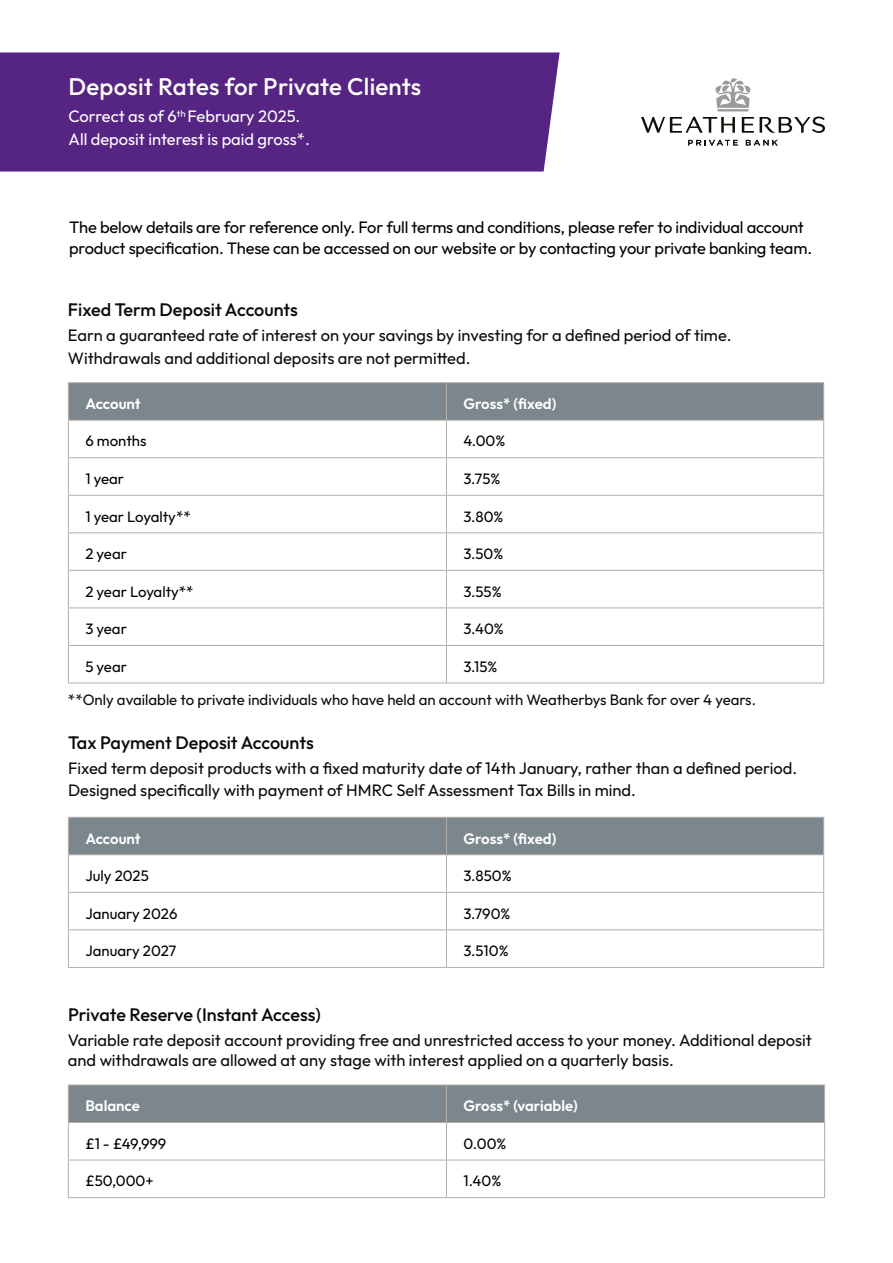
<style>
.page{position:relative;width:893px;height:1263px;background:#fff}
.page>*{position:absolute;margin:0;border:0;box-sizing:border-box;transform-origin:0 0}
.t1{font:500 24px "Outfit";letter-spacing:.01em;color:#fff}
.t2{font:500 18px "Outfit";color:#0e0a08}
.t3{font:16.5px/22.5px "Outfit";color:#0e0a08}
.t4{font:16.5px/21px "Outfit";letter-spacing:-.01em;color:#000}
.t5{font:16.5px/22.5px "Outfit";color:#fff}
.t6{font:15px "Outfit";color:#000}
.t7{font:15px "Outfit";color:#0e0a08}
.t8{font:600 15px "Outfit";color:#fff}
</style>
<div class="page">
<svg style="left:760px;top:117px;width:65px;height:16px"></svg>
<svg style="left:641px;top:117px;width:94px;height:16px"></svg>
<svg style="left:742px;top:117px;width:12px;height:16px"></svg>
<hr style="left:717px;top:109px;width:32px;height:2px;background:#9c9a9c">
<svg style="left:715px;top:78px;width:35px;height:30px"></svg>
<svg style="left:688px;top:140px;width:50px;height:6px"></svg>
<svg style="left:746px;top:140px;width:32px;height:5px"></svg>
<div style="left:0;top:52px;width:560px;height:120px;background:#562483"></div>
<div style="left:69px;top:383px;width:754px;height:37px;background:#7c868d"></div>
<hr style="left:68px;top:382px;width:378px;height:1px;background:#b5aeab">
<hr style="left:68px;top:383px;width:1px;height:37px;background:#b5aeab">
<hr style="left:446px;top:382px;width:378px;height:1px;background:#b5aeab">
<hr style="left:446px;top:383px;width:1px;height:37px;background:#b5aeab">
<hr style="left:823px;top:383px;width:1px;height:37px;background:#b5aeab">
<hr style="left:68px;top:420px;width:378px;height:1px;background:#b5aeab">
<hr style="left:68px;top:420px;width:1px;height:37px;background:#b5aeab">
<hr style="left:446px;top:420px;width:378px;height:1px;background:#b5aeab">
<hr style="left:446px;top:420px;width:1px;height:37px;background:#b5aeab">
<hr style="left:823px;top:420px;width:1px;height:37px;background:#b5aeab">
<hr style="left:68px;top:457px;width:378px;height:1px;background:#b5aeab">
<hr style="left:68px;top:458px;width:1px;height:37px;background:#b5aeab">
<hr style="left:446px;top:457px;width:378px;height:1px;background:#b5aeab">
<hr style="left:446px;top:458px;width:1px;height:37px;background:#b5aeab">
<hr style="left:823px;top:458px;width:1px;height:37px;background:#b5aeab">
<hr style="left:68px;top:495px;width:378px;height:1px;background:#b5aeab">
<hr style="left:68px;top:496px;width:1px;height:36px;background:#b5aeab">
<hr style="left:446px;top:495px;width:378px;height:1px;background:#b5aeab">
<hr style="left:446px;top:496px;width:1px;height:36px;background:#b5aeab">
<hr style="left:823px;top:496px;width:1px;height:36px;background:#b5aeab">
<hr style="left:68px;top:532px;width:378px;height:1px;background:#b5aeab">
<hr style="left:68px;top:533px;width:1px;height:37px;background:#b5aeab">
<hr style="left:446px;top:532px;width:378px;height:1px;background:#b5aeab">
<hr style="left:446px;top:533px;width:1px;height:37px;background:#b5aeab">
<hr style="left:823px;top:533px;width:1px;height:37px;background:#b5aeab">
<hr style="left:68px;top:570px;width:378px;height:1px;background:#b5aeab">
<hr style="left:68px;top:571px;width:1px;height:36px;background:#b5aeab">
<hr style="left:446px;top:570px;width:378px;height:1px;background:#b5aeab">
<hr style="left:446px;top:571px;width:1px;height:36px;background:#b5aeab">
<hr style="left:823px;top:571px;width:1px;height:36px;background:#b5aeab">
<hr style="left:68px;top:607px;width:378px;height:1px;background:#b5aeab">
<hr style="left:68px;top:608px;width:1px;height:37px;background:#b5aeab">
<hr style="left:446px;top:607px;width:378px;height:1px;background:#b5aeab">
<hr style="left:446px;top:608px;width:1px;height:37px;background:#b5aeab">
<hr style="left:823px;top:608px;width:1px;height:37px;background:#b5aeab">
<hr style="left:68px;top:645px;width:378px;height:1px;background:#b5aeab">
<hr style="left:68px;top:646px;width:1px;height:37px;background:#b5aeab">
<hr style="left:446px;top:645px;width:378px;height:1px;background:#b5aeab">
<hr style="left:446px;top:646px;width:1px;height:37px;background:#b5aeab">
<hr style="left:823px;top:646px;width:1px;height:37px;background:#b5aeab">
<hr style="left:68px;top:683px;width:378px;height:1px;background:#b5aeab">
<hr style="left:446px;top:683px;width:378px;height:1px;background:#b5aeab">
<div style="left:69px;top:818px;width:754px;height:36px;background:#7c868d"></div>
<hr style="left:68px;top:817px;width:378px;height:1px;background:#b5aeab">
<hr style="left:68px;top:818px;width:1px;height:36px;background:#b5aeab">
<hr style="left:446px;top:817px;width:378px;height:1px;background:#b5aeab">
<hr style="left:446px;top:818px;width:1px;height:36px;background:#b5aeab">
<hr style="left:823px;top:818px;width:1px;height:36px;background:#b5aeab">
<hr style="left:68px;top:854px;width:378px;height:1px;background:#b5aeab">
<hr style="left:68px;top:855px;width:1px;height:37px;background:#b5aeab">
<hr style="left:446px;top:854px;width:378px;height:1px;background:#b5aeab">
<hr style="left:446px;top:855px;width:1px;height:37px;background:#b5aeab">
<hr style="left:823px;top:855px;width:1px;height:37px;background:#b5aeab">
<hr style="left:68px;top:892px;width:378px;height:1px;background:#b5aeab">
<hr style="left:68px;top:893px;width:1px;height:36px;background:#b5aeab">
<hr style="left:446px;top:892px;width:378px;height:1px;background:#b5aeab">
<hr style="left:446px;top:893px;width:1px;height:36px;background:#b5aeab">
<hr style="left:823px;top:893px;width:1px;height:36px;background:#b5aeab">
<hr style="left:68px;top:929px;width:378px;height:1px;background:#b5aeab">
<hr style="left:68px;top:930px;width:1px;height:37px;background:#b5aeab">
<hr style="left:446px;top:929px;width:378px;height:1px;background:#b5aeab">
<hr style="left:446px;top:930px;width:1px;height:37px;background:#b5aeab">
<hr style="left:823px;top:930px;width:1px;height:37px;background:#b5aeab">
<hr style="left:68px;top:967px;width:378px;height:1px;background:#b5aeab">
<hr style="left:446px;top:967px;width:378px;height:1px;background:#b5aeab">
<div style="left:69px;top:1085px;width:755px;height:37px;background:#7c868d"></div>
<hr style="left:68px;top:1084px;width:378px;height:1px;background:#b5aeab">
<hr style="left:68px;top:1085px;width:1px;height:37px;background:#b5aeab">
<hr style="left:446px;top:1084px;width:379px;height:1px;background:#b5aeab">
<hr style="left:446px;top:1085px;width:1px;height:37px;background:#b5aeab">
<hr style="left:824px;top:1085px;width:1px;height:37px;background:#b5aeab">
<hr style="left:68px;top:1122px;width:378px;height:1px;background:#b5aeab">
<hr style="left:68px;top:1123px;width:1px;height:37px;background:#b5aeab">
<hr style="left:446px;top:1122px;width:379px;height:1px;background:#b5aeab">
<hr style="left:446px;top:1123px;width:1px;height:37px;background:#b5aeab">
<hr style="left:824px;top:1123px;width:1px;height:37px;background:#b5aeab">
<hr style="left:68px;top:1160px;width:378px;height:1px;background:#b5aeab">
<hr style="left:68px;top:1160px;width:1px;height:37px;background:#b5aeab">
<hr style="left:446px;top:1160px;width:379px;height:1px;background:#b5aeab">
<hr style="left:446px;top:1160px;width:1px;height:37px;background:#b5aeab">
<hr style="left:824px;top:1160px;width:1px;height:37px;background:#b5aeab">
<hr style="left:68px;top:1197px;width:378px;height:1px;background:#b5aeab">
<hr style="left:446px;top:1197px;width:379px;height:1px;background:#b5aeab">
<h1 class="t1" style="left:69px;top:77px;width:354px">Deposit Rates for Private Clients</h1>
<p class="t5" style="left:69px;top:107px;width:243px">Correct as of 6<sup>th</sup> February 2025.<br>All deposit interest is paid gross*.</p>
<p class="t4" style="left:69px;top:216px;width:744px">The below details are for reference only. For full terms and conditions, please refer to individual account product specification. These can be accessed on our website or by contacting your private banking team.</p>
<p class="t2" style="left:68px;top:303px;width:231px">Fixed Term Deposit Accounts</p>
<p class="t3" style="left:68px;top:324px;width:665px">Earn a guaranteed rate of interest on your savings by investing for a defined period of time.<br>Withdrawals and additional deposits are not permitted.</p>
<p class="t8" style="left:85px;top:395px;width:57px">Account</p>
<p class="t8" style="left:463px;top:395px;width:94px">Gross* (fixed)</p>
<p class="t6" style="left:85px;top:435px;width:63px">6 months</p>
<p class="t6" style="left:463px;top:435px;width:43px">4.00%</p>
<p class="t6" style="left:85px;top:473px;width:40px">1 year</p>
<p class="t6" style="left:463px;top:473px;width:38px">3.75%</p>
<p class="t6" style="left:85px;top:511px;width:107px">1 year Loyalty**</p>
<p class="t6" style="left:463px;top:511px;width:41px">3.80%</p>
<p class="t6" style="left:85px;top:548px;width:43px">2 year</p>
<p class="t6" style="left:463px;top:548px;width:41px">3.50%</p>
<p class="t6" style="left:85px;top:586px;width:110px">2 year Loyalty**</p>
<p class="t6" style="left:463px;top:586px;width:40px">3.55%</p>
<p class="t6" style="left:85px;top:623px;width:43px">3 year</p>
<p class="t6" style="left:463px;top:623px;width:42px">3.40%</p>
<p class="t6" style="left:85px;top:661px;width:43px">5 year</p>
<p class="t6" style="left:463px;top:661px;width:35px">3.15%</p>
<p class="t7" style="left:68px;top:694px;width:690px">**Only available to private individuals who have held an account with Weatherbys Bank for over 4 years.</p>
<p class="t2" style="left:68px;top:736px;width:247px">Tax Payment Deposit Accounts</p>
<p class="t3" style="left:68px;top:757px;width:731px">Fixed term deposit products with a fixed maturity date of 14th January, rather than a defined period.<br>Designed specifically with payment of HMRC Self Assessment Tax Bills in mind.</p>
<p class="t8" style="left:85px;top:829px;width:57px">Account</p>
<p class="t8" style="left:463px;top:830px;width:94px">Gross* (fixed)</p>
<p class="t6" style="left:85px;top:870px;width:65px">July 2025</p>
<p class="t6" style="left:463px;top:870px;width:50px">3.850%</p>
<p class="t6" style="left:85px;top:908px;width:94px">January 2026</p>
<p class="t6" style="left:463px;top:908px;width:48px">3.790%</p>
<p class="t6" style="left:85px;top:945px;width:93px">January 2027</p>
<p class="t6" style="left:463px;top:945px;width:47px">3.510%</p>
<p class="t2" style="left:68px;top:1008px;width:254px">Private Reserve (Instant Access)</p>
<p class="t3" style="left:68px;top:1032px;width:745px;line-height:19.8px">Variable rate deposit account providing free and unrestricted access to your money. Additional deposit and withdrawals are allowed at any stage with interest applied on a quarterly basis.</p>
<p class="t8" style="left:85px;top:1097px;width:56px">Balance</p>
<p class="t8" style="left:463px;top:1097px;width:116px">Gross* (variable)</p>
<p class="t6" style="left:85px;top:1135px;width:83px">£1 - £49,999</p>
<p class="t6" style="left:463px;top:1138px;width:44px">0.00%</p>
<p class="t6" style="left:85px;top:1172px;width:70px">£50,000+</p>
<p class="t6" style="left:463px;top:1175px;width:39px">1.40%</p>
</div>
